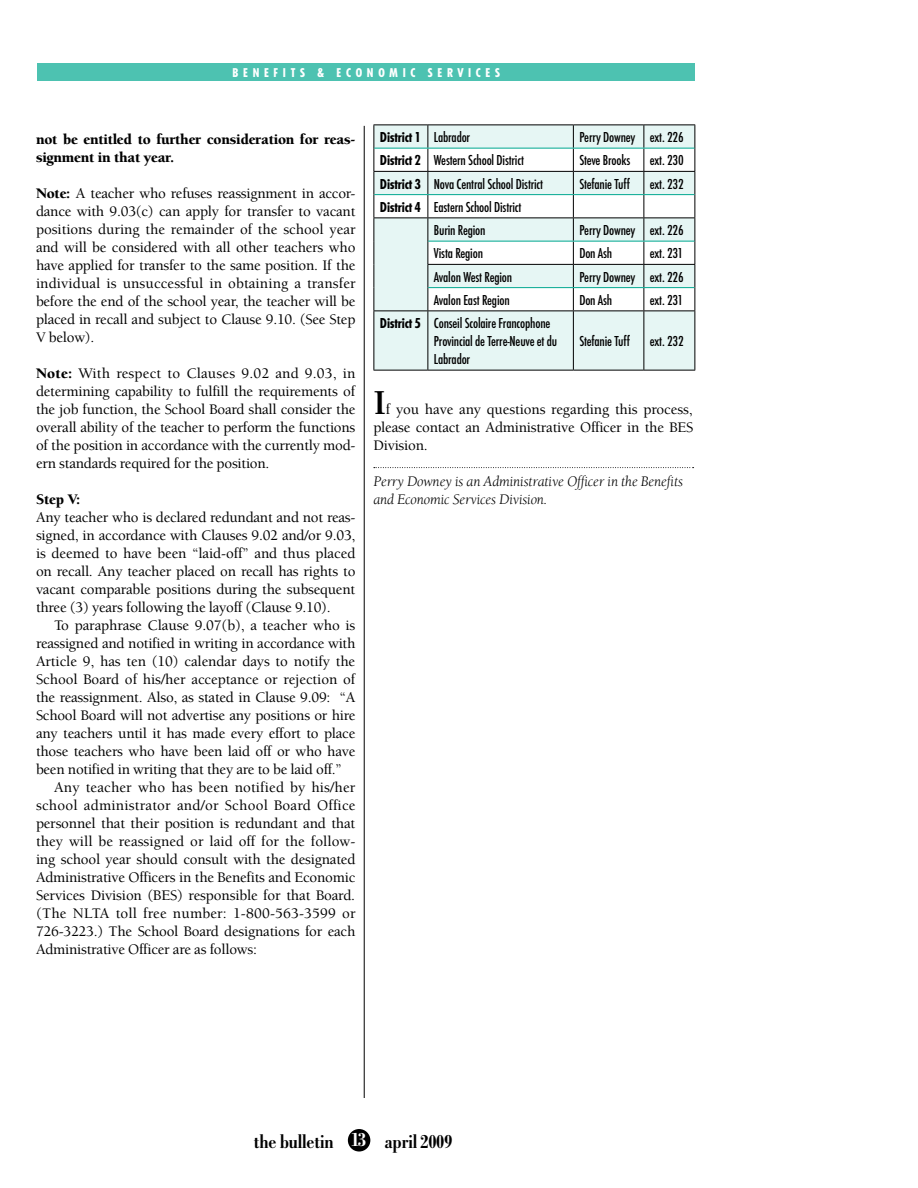
<style>
.page{position:relative;width:918px;height:1188px;background:#fff}
.page>*{position:absolute;margin:0;border:0;box-sizing:border-box;transform-origin:0 0}
.t1{font:700 36px "Berkeley";color:#000}
.t2{font:700 condensed 21px "Bodoni";letter-spacing:-.015em;color:#000}
.t3{font:500 15px/18px "Berkeley";letter-spacing:-.015em;color:#000;text-align:justify}
.t4{font:15px/18px "Function Cond";letter-spacing:-.01em;color:#000}
.t5{font:italic 15px/18px "Berkeley";letter-spacing:-.01em;color:#000}
.t6{font:500 15px "Berkeley";letter-spacing:.01em;color:#000}
.t7{font:900 15px/18px "Berkeley";letter-spacing:-.015em;color:#000}
.t8{font:500 15px "Berkeley";letter-spacing:.015em;color:#000}
.t9{font:500 15px "Berkeley";letter-spacing:.005em;color:#000}
.t10{font:700 15px "Function Cond";letter-spacing:-.01em;color:#000}
.t11{font:800 condensed 12px "Tempo";letter-spacing:.4em;color:#fff}
.s1{font-weight:900}
.s2{font-weight:400}
.s3{font-weight:700}
.s4{color:#fff}
</style>
<div class="page">
<div style="left:348px;top:1129px;width:22px;height:23px;background:#000;border-radius:50%"></div>
<hr style="left:364px;top:126px;width:1px;height:972px;background:#000">
<svg style="left:374px;top:467px;width:320px;height:1px"></svg>
<svg style="left:375px;top:125px;width:319px;height:245px;fill:#e6f6f4"></svg>
<hr style="left:374px;top:124px;width:54px;height:1px;background:#000">
<hr style="left:428px;top:124px;width:145px;height:1px;background:#000">
<hr style="left:573px;top:124px;width:71px;height:1px;background:#000">
<hr style="left:644px;top:124px;width:51px;height:1px;background:#000">
<hr style="left:374px;top:171px;width:54px;height:1px;background:#000">
<hr style="left:428px;top:171px;width:145px;height:1px;background:#000">
<hr style="left:573px;top:171px;width:71px;height:1px;background:#000">
<hr style="left:644px;top:171px;width:51px;height:1px;background:#000">
<hr style="left:374px;top:218px;width:54px;height:1px;background:#000">
<hr style="left:428px;top:218px;width:145px;height:1px;background:#000">
<hr style="left:573px;top:218px;width:71px;height:1px;background:#000">
<hr style="left:644px;top:218px;width:51px;height:1px;background:#000">
<hr style="left:428px;top:264px;width:145px;height:1px;background:#000">
<hr style="left:573px;top:264px;width:71px;height:1px;background:#000">
<hr style="left:644px;top:264px;width:51px;height:1px;background:#000">
<svg style="left:374px;top:125px;width:1px;height:185px"></svg>
<svg style="left:428px;top:125px;width:1px;height:185px"></svg>
<svg style="left:573px;top:125px;width:1px;height:185px"></svg>
<svg style="left:644px;top:125px;width:1px;height:185px"></svg>
<svg style="left:694px;top:125px;width:1px;height:185px"></svg>
<hr style="left:374px;top:310px;width:54px;height:1px;background:#000">
<hr style="left:374px;top:311px;width:1px;height:59px;background:#000">
<hr style="left:428px;top:310px;width:145px;height:1px;background:#000">
<hr style="left:428px;top:311px;width:1px;height:59px;background:#000">
<hr style="left:573px;top:310px;width:71px;height:1px;background:#000">
<hr style="left:573px;top:311px;width:1px;height:59px;background:#000">
<hr style="left:644px;top:310px;width:51px;height:1px;background:#000">
<hr style="left:644px;top:311px;width:1px;height:59px;background:#000">
<hr style="left:694px;top:311px;width:1px;height:59px;background:#000">
<hr style="left:374px;top:370px;width:54px;height:1px;background:#000">
<hr style="left:428px;top:370px;width:145px;height:1px;background:#000">
<hr style="left:573px;top:370px;width:71px;height:1px;background:#000">
<hr style="left:644px;top:370px;width:51px;height:1px;background:#000">
<hr style="left:374px;top:148px;width:54px;height:1px;background:#00a890">
<hr style="left:428px;top:148px;width:145px;height:1px;background:#00a890">
<hr style="left:573px;top:148px;width:71px;height:1px;background:#00a890">
<hr style="left:644px;top:148px;width:50px;height:1px;background:#00a890">
<hr style="left:374px;top:194px;width:54px;height:1px;background:#00a890">
<hr style="left:428px;top:194px;width:145px;height:1px;background:#00a890">
<hr style="left:573px;top:194px;width:71px;height:1px;background:#00a890">
<hr style="left:644px;top:194px;width:50px;height:1px;background:#00a890">
<hr style="left:428px;top:241px;width:145px;height:1px;background:#00a890">
<hr style="left:573px;top:241px;width:71px;height:1px;background:#00a890">
<hr style="left:644px;top:241px;width:50px;height:1px;background:#00a890">
<hr style="left:428px;top:287px;width:145px;height:1px;background:#00a890">
<hr style="left:573px;top:287px;width:71px;height:1px;background:#00a890">
<hr style="left:644px;top:287px;width:50px;height:1px;background:#00a890">
<div style="left:38px;top:63px;width:657px;height:18px;background:#4dc2b1"></div>
<p class="t11" style="left:233px;top:65px;width:269px">BENEFITS &amp; ECONOMIC SERVICES</p>
<p class="t7" style="left:36px;top:131px;width:321px">not be entitled to further consideration for reas&shy;signment in that year.</p>
<p class="t3" style="left:36px;top:185px;width:321px"><span class="s1">Note:</span> A teacher who refuses reassignment in accor&shy;dance with 9.03(c) can apply for transfer to vacant positions during the remainder of the school year and will be considered with all other teachers who have applied for transfer to the same position. If the individual is unsuccessful in obtaining a transfer before the end of the school year, the teacher will be placed in recall and subject to Clause 9.10. (See Step V below).</p>
<p class="t3" style="left:36px;top:365px;width:321px"><span class="s1">Note:</span> With respect to Clauses 9.02 and 9.03, in determining capability to fulfill the requirements of the job function, the School Board shall consider the overall ability of the teacher to perform the functions of the position in accordance with the currently mod&shy;ern standards required for the position.</p>
<p class="t7" style="left:36px;top:491px;width:46px">Step V:</p>
<p class="t3" style="left:36px;top:509px;width:321px">Any teacher who is declared redundant and not reas&shy;signed, in accordance with Clauses 9.02 and/or 9.03, is deemed to have been “laid-off” and thus placed on recall. Any teacher placed on recall has rights to vacant comparable positions during the subsequent three (3) years following the layoff (Clause 9.10).</p>
<p class="t3" style="left:54px;top:617px;width:303px">To paraphrase Clause 9.07(b), a teacher who is</p>
<p class="t3" style="left:36px;top:635px;width:321px">reassigned and notified in writing in accordance with</p>
<p class="t3" style="left:36px;top:653px;width:321px">Article 9, has ten (10) calendar days to notify the</p>
<p class="t3" style="left:36px;top:671px;width:321px">School Board of his/her acceptance or rejection of</p>
<p class="t3" style="left:36px;top:689px;width:321px">the reassignment. Also, as stated in Clause 9.09: “A</p>
<p class="t3" style="left:36px;top:707px;width:321px">School Board will not advertise any positions or hire</p>
<p class="t3" style="left:36px;top:725px;width:321px">any teachers until it has made every effort to place</p>
<p class="t3" style="left:36px;top:743px;width:321px">those teachers who have been laid off or who have</p>
<p class="t3" style="left:36px;top:761px;width:307px">been notified in writing that they are to be laid off.”</p>
<p class="t6" style="left:54px;top:779px;width:303px">Any teacher who has been notified by his/her</p>
<p class="t8" style="left:36px;top:797px;width:321px">school administrator and/or School Board Office</p>
<p class="t3" style="left:36px;top:815px;width:321px">personnel that their position is redundant and that</p>
<p class="t9" style="left:36px;top:833px;width:321px">they will be reassigned or laid off for the follow-</p>
<p class="t3" style="left:36px;top:851px;width:321px">ing school year should consult with the designated</p>
<p class="t3" style="left:36px;top:869px;width:321px">Administrative Officers in the Benefits and Economic</p>
<p class="t3" style="left:36px;top:887px;width:321px">Services Division (BES) responsible for that Board.</p>
<p class="t6" style="left:36px;top:905px;width:321px">(The NLTA toll free number: 1-800-563-3599 or</p>
<p class="t3" style="left:36px;top:923px;width:321px">726-3223.) The School Board designations for each</p>
<p class="t3" style="left:36px;top:941px;width:222px">Administrative Officer are as follows:</p>
<p class="t10" style="left:380px;top:128px;width:92px">District 1 <span class="s2">Labrador</span></p>
<p class="t4" style="left:579px;top:128px;width:106px">Perry Downey ext. 226</p>
<p class="t4" style="left:380px;top:152px;width:146px"><span class="s3">District 2</span> Western School District</p>
<p class="t4" style="left:579px;top:152px;width:52px">Steve Brooks</p>
<p class="t4" style="left:650px;top:152px;width:35px">ext. 230</p>
<p class="t4" style="left:380px;top:175px;width:165px"><span class="s3">District 3</span> Nova Central School District</p>
<p class="t4" style="left:579px;top:175px;width:52px">Stefanie Tuff</p>
<p class="t4" style="left:650px;top:175px;width:35px">ext. 232</p>
<p class="t4" style="left:434px;top:196px;width:89px;line-height:23.2px;text-indent:-54px"><span class="s3">District 4</span> Eastern School District<br>Burin Region</p>
<p class="t4" style="left:579px;top:221px;width:106px">Perry Downey ext. 226</p>
<p class="t4" style="left:434px;top:245px;width:51px">Vista Region</p>
<p class="t4" style="left:579px;top:245px;width:34px">Don Ash</p>
<p class="t4" style="left:650px;top:245px;width:35px">ext. 231</p>
<p class="t4" style="left:434px;top:268px;width:80px">Avalon West Region</p>
<p class="t4" style="left:579px;top:268px;width:106px">Perry Downey ext. 226</p>
<p class="t4" style="left:434px;top:291px;width:77px">Avalon East Region</p>
<p class="t4" style="left:579px;top:291px;width:34px">Don Ash</p>
<p class="t4" style="left:650px;top:291px;width:35px">ext. 231</p>
<p class="t4" style="left:434px;top:314px;width:125px;text-indent:-54px"><span class="s3">District 5</span> Conseil Scolaire Francophone<br>Provincial de Terre-Neuve et du<br>Labrador</p>
<p class="t4" style="left:579px;top:332px;width:52px">Stefanie Tuff</p>
<p class="t4" style="left:650px;top:332px;width:35px">ext. 232</p>
<h1 class="t1" style="left:374px;top:384px;width:14px">I</h1>
<p class="t3" style="left:374px;top:401px;width:321px;text-indent:12px">f you have any questions regarding this process, please contact an Administrative Officer in the BES Division.</p>
<p class="t5" style="left:374px;top:473px;width:311px">Perry Downey is an Administrative Officer in the Benefits and Economic Services Division.</p>
<h2 class="t2" style="left:254px;top:1130px;width:200px">the bulletin <span class="s4">13</span> april 2009</h2>
</div>
